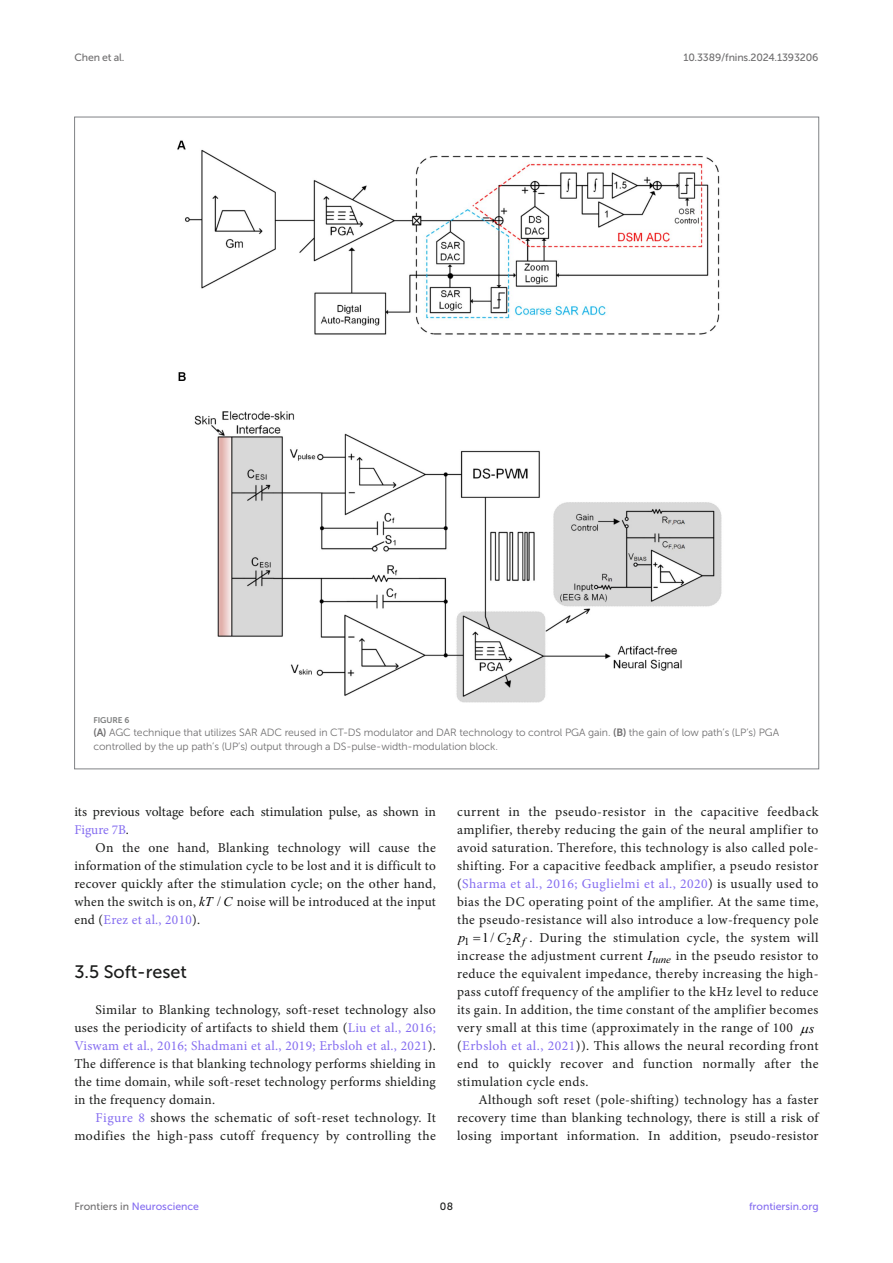
<style>
.page{position:relative;width:893px;height:1263px;background:#fff}
.page>*{position:absolute;margin:0;border:0;box-sizing:border-box;transform-origin:0 0}
.HEAD_2{font:18px "Museo Sans 500";color:#1b1c1b}
.TEXT{font:13.5px/18px "Minion Pro";letter-spacing:.025em;color:#1b1c1b;text-align:justify}
.TEXT_FLUSH{font:13.5px/18px "Minion Pro";letter-spacing:.02em;color:#1b1c1b;text-align:justify}
.TEXT-2{font:13.5px/18px "Minion Pro";letter-spacing:-.005em;color:#1b1c1b}
.spi-math-img{font:13.5px "Minion Pro";letter-spacing:.035em;color:#1b1c1b}
.spi-math-img-2{font:italic 13.5px "Times New Roman";color:#000}
.spi-math-img-3{font:13.5px "Times New Roman";color:#000}
.spi-math-img-4{font:italic 10.8px "Times New Roman";color:#000}
.spi-math-img-5{font:10.8px "Times New Roman";color:#000}
.FIG_LEG{font:10.5px/13.5px "Museo Sans 300";letter-spacing:-.01em;color:#706f70}
.t1{font:10.5px "Museo Sans 500";color:#856df0}
.t2{font:10.5px "Museo Sans 500";letter-spacing:-.015em;color:#706f70}
.t3{font:10.5px "Museo Sans 500";color:#1b1c1b}
.FIG_HD{font:8.25px "Museo Sans 700";letter-spacing:-.01em;color:#7e7f7f}
.s1{font-family:"Museo Sans 700"}
.s2{color:#856df0}
.s3{font-family:"Times New Roman";font-style:italic;color:#000}
.s4{font-family:"Times New Roman";color:#000}
.s5{color:#706f70}
</style>
<div class="page">
<img style="left:177px;top:140px;width:545px;height:563px">
<p class="t2" style="left:74px;top:51px;width:52px">Chen et al.</p>
<p class="t2" style="left:683px;top:51px;width:137px">10.3389/fnins.2024.1393206</p>
<p class="FIG_HD" style="left:94px;top:715px;width:37px">FIGURE 6</p>
<p class="FIG_LEG" style="left:94px;top:726px;width:687px"><span class="s1">(A)</span> AGC technique that utilizes SAR ADC reused in CT-DS modulator and DAR technology to control PGA gain. <span class="s1">(B)</span> the gain of low path’s (LP’s) PGA controlled by the up path’s (UP’s) output through a DS-pulse-width-modulation block.</p>
<p class="TEXT-2" style="left:74px;top:803px;width:363px">its previous voltage before each stimulation pulse, as shown in<br><span class="s2">Figure 7B</span>.</p>
<p class="TEXT" style="left:74px;top:839px;width:363px;text-indent:21px">On the one hand, Blanking technology will cause the information of the stimulation cycle to be lost and it is difficult to recover quickly after the stimulation cycle; on the other hand, when the switch is on, <span class="s3">kT C</span><span class="s4">/</span> noise will be introduced at the input end (<span class="s2">Erez et al., 2010</span>).</p>
<p class="HEAD_2" style="left:74px;top:962px;width:114px">3.5 Soft-reset</p>
<p class="TEXT_FLUSH" style="left:74px;top:1001px;width:363px;text-indent:21px">Similar to Blanking technology, soft-reset technology also uses the periodicity of artifacts to shield them (<span class="s2">Liu et al., 2016; Viswam et al., 2016; Shadmani et al., 2019; Erbsloh et al., 2021</span>).<br>The difference is that blanking technology performs shielding in the time domain, while soft-reset technology performs shielding in the frequency domain.</p>
<p class="TEXT" style="left:74px;top:1109px;width:363px;text-align:right"><span class="s2">Figure 8</span> shows the schematic of soft-reset technology. It modifies the high-pass cutoff frequency by controlling the</p>
<p class="TEXT" style="left:457px;top:803px;width:363px">current in the pseudo-resistor in the capacitive feedback amplifier, thereby reducing the gain of the neural amplifier to avoid saturation. Therefore, this technology is also called pole&shy;shifting. For a capacitive feedback amplifier, a pseudo resistor (<span class="s2">Sharma et al., 2016; Guglielmi et al., 2020</span>) is usually used to bias the DC operating point of the amplifier. At the same time, the pseudo-resistance will also introduce a low-frequency pole</p>
<p class="spi-math-img-2" style="left:459px;top:928px;width:12px">p<sub>1</sub></p>
<p class="spi-math-img-5" style="left:506px;top:934px;width:7px">2</p>
<p class="spi-math-img" style="left:482px;top:929px;width:338px"><span class="s4">1</span> <span class="s3">C R</span><sub>f</sub> . During the stimulation cycle, the system will</p>
<p class="spi-math-img-3" style="left:491px;top:929px;width:5px">/</p>
<p class="TEXT" style="left:457px;top:947px;width:187px">increase the adjustment current</p>
<p class="spi-math-img-4" style="left:647px;top:951px;width:25px"><sup>I</sup>tune</p>
<p class="TEXT" style="left:457px;top:947px;width:363px;text-indent:219px">in the pseudo resistor to reduce the equivalent impedance, thereby increasing the high&shy;pass cutoff frequency of the amplifier to the kHz level to reduce its gain. In addition, the time constant of the amplifier becomes very small at this time (approximately in the range of 100</p>
<p class="spi-math-img-2" style="left:809px;top:1019px;width:7px">s</p>
<p class="TEXT" style="left:457px;top:1037px;width:363px">(<span class="s2">Erbsloh et al., 2021</span>)). This allows the neural recording front end to quickly recover and function normally after the stimulation cycle ends.</p>
<p class="TEXT" style="left:457px;top:1091px;width:363px;text-indent:21px">Although soft reset (pole-shifting) technology has a faster recovery time than blanking technology, there is still a risk of losing important information. In addition, pseudo-resistor</p>
<p class="t1" style="left:74px;top:1200px;width:126px"><span class="s5">Frontiers in</span> Neuroscience</p>
<p class="t3" style="left:440px;top:1200px;width:15px">08</p>
<p class="t1" style="left:749px;top:1200px;width:71px">frontiersin.org</p>
</div>
